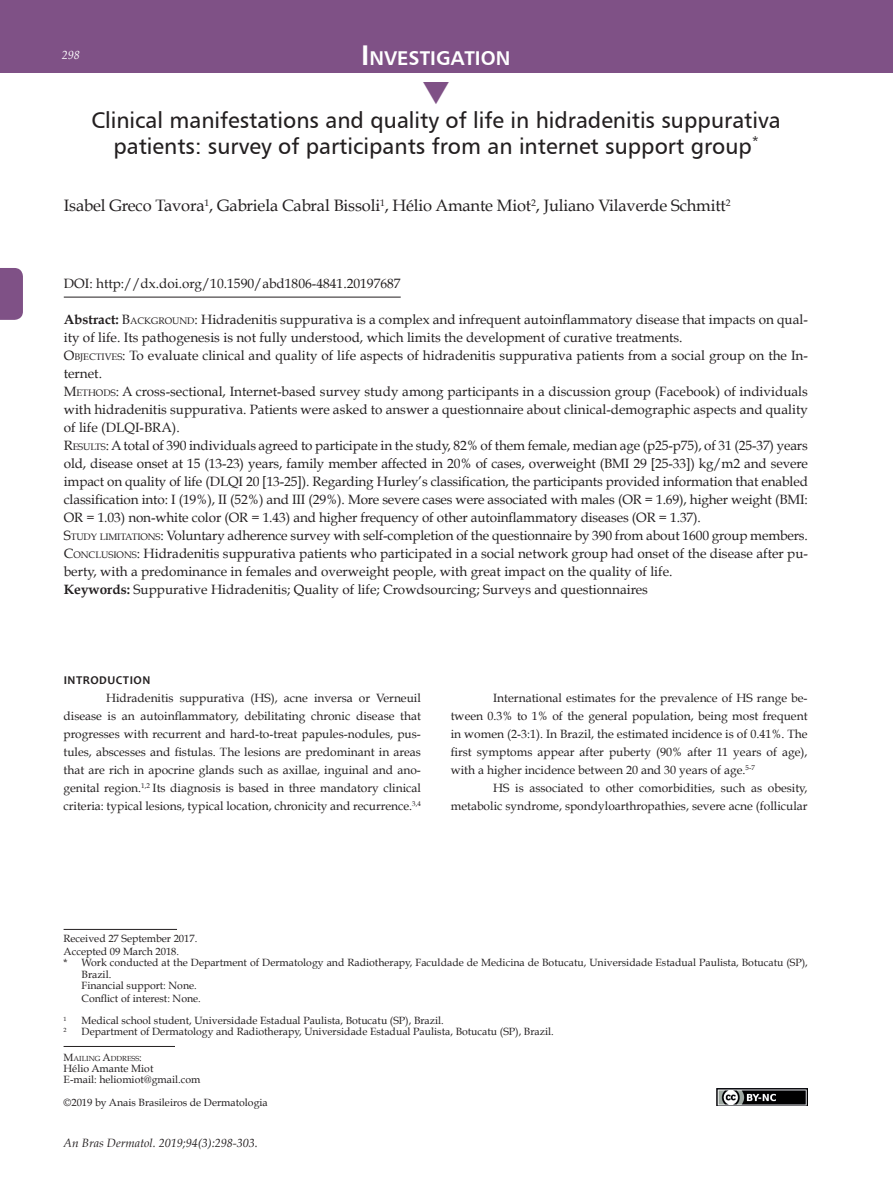
<style>
.page{position:relative;width:893px;height:1191px;background:#fff}
.page>*{position:absolute;margin:0;border:0;box-sizing:border-box;transform-origin:0 0}
.Titulo{font:22.5px/25.5px "Humanist 777 BT Roman B";color:#231f20;text-align:center}
.t1{font:19.95px "Humanist 777 BT Bold B";color:#fff}
.Autores{font:16.5px "Book Antiqua";letter-spacing:-.01em;color:#231f20}
.DOI{font:13.5px/18px "Book Antiqua";color:#231f20}
.ABD-ING_-_2016{font:12px/18px "Book Antiqua";color:#231f20;text-align:justify}
.t2{font:italic 12px "Book Antiqua";color:#231f20}
.ABD-ING_-_2016-2{font:700 12px "Candara";letter-spacing:.04em;color:#231f20}
.t3{font:italic 12px "Book Antiqua";color:#fff}
.Titulação{font:10.5px/11.2px "Book Antiqua";color:#231f20}
.Titulação-2{font:7.35px "Book Antiqua";color:#231f20}
.t4{font:6.15px "Book Antiqua";color:#231f20}
.s1{font-size:28.5px}
.s2{font-weight:700}
.s3{font-style:inherit}
.s4{font-size:9.45px}
.s5{font-size:10.5px}
</style>
<div class="page">
<svg style="left:0;top:268px;width:23px;height:52px"></svg>
<div style="left:0;top:0;width:893px;height:72px;background:#7f5186"></div>
<hr style="left:64px;top:297px;width:337px;height:1px;background:#231f20">
<hr style="left:64px;top:929px;width:113px;height:1px;background:#231f20">
<hr style="left:64px;top:1046px;width:111px;height:1px;background:#231f20">
<img style="left:717px;top:1088px;width:91px;height:18px">
<p class="t3" style="left:62px;top:48px;width:19px">298</p>
<p class="t1" style="left:361px;top:45px;width:151px"><span class="s1">I</span> NVESTIGATION</p>
<p class="Titulo" style="left:91px;top:107px;width:691px">Clinical manifestations and quality of life in hidradenitis suppurativa patients: survey of participants from an internet support group<sup>*</sup></p>
<p class="Autores" style="left:64px;top:196px;width:668px">Isabel Greco Tavora<sup>1</sup>, Gabriela Cabral Bissoli<sup>1</sup>, Hélio Amante Miot<sup>2</sup>, Juliano Vilaverde Schmitt<sup>2</sup></p>
<p class="DOI" style="left:64px;top:274px;width:338px">DOI: http://dx.doi.org/10.1590/abd1806-4841.20197687</p>
<p class="DOI" style="left:64px;top:310px;width:746px"><span class="s2">Abstract:</span> <span class="s3">B</span><span class="s4">ACKGROUND</span><span class="s3">:</span> Hidradenitis suppurativa is a complex and infrequent autoinflammatory disease that impacts on qual&shy;ity of life. Its pathogenesis is not fully understood, which limits the development of curative treatments.</p>
<p class="DOI" style="left:64px;top:346px;width:746px"><span class="s3">O</span><span class="s4">BJECTIVES</span><span class="s3">:</span> To evaluate clinical and quality of life aspects of hidradenitis suppurativa patients from a social group on the In&shy;ternet.</p>
<p class="DOI" style="left:64px;top:382px;width:746px;text-align:justify"><span class="s3">M</span><span class="s4">ETHODS</span><span class="s3">:</span> A cross-sectional, Internet-based survey study among participants in a discussion group (Facebook) of individuals with hidradenitis suppurativa. Patients were asked to answer a questionnaire about clinical-demographic aspects and quality of life (DLQI-BRA).</p>
<p class="DOI" style="left:64px;top:436px;width:746px;text-align:justify"><span class="s3">R</span><span class="s4">ESULTS</span><span class="s3">:</span> Atotal of 390 individuals agreed to participate in the study, 82% of them female, median age (p25-p75), of 31 (25-37) years old, disease onset at 15 (13-23) years, family member affected in 20% of cases, overweight (BMI 29 [25-33]) kg/m2 and severe impact on quality of life (DLQI 20 [13-25]). Regarding Hurley’s classification, the participants provided information that enabled classification into: I (19%), II (52%) and III (29%). More severe cases were associated with males (OR = 1.69), higher weight (BMI:<br>OR = 1.03) non-white color (OR = 1.43) and higher frequency of other autoinflammatory diseases (OR = 1.37).</p>
<p class="DOI" style="left:64px;top:526px;width:746px"><span class="s3">S</span><span class="s4">TUDY LIMITATIONS</span><span class="s3">:</span> Voluntary adherence survey with self-completion of the questionnaire by 390 from about 1600 group members.</p>
<p class="DOI" style="left:64px;top:544px;width:746px"><span class="s3">C</span><span class="s4">ONCLUSIONS</span><span class="s3">:</span> Hidradenitis suppurativa patients who participated in a social network group had onset of the disease after pu&shy;berty, with a predominance in females and overweight people, with great impact on the quality of life.</p>
<p class="DOI" style="left:64px;top:580px;width:586px"><span class="s2">Keywords:</span> Suppurative Hidradenitis; Quality of life; Crowdsourcing; Surveys and questionnaires</p>
<p class="ABD-ING_-_2016-2" style="left:64px;top:673px;width:88px">INTRODUCTION</p>
<p class="ABD-ING_-_2016" style="left:64px;top:689px;width:359px;text-indent:43px">Hidradenitis suppurativa (HS), acne inversa or Verneuil disease is an autoinflammatory, debilitating chronic disease that progresses with recurrent and hard-to-treat papules-nodules, pus&shy;tules, abscesses and fistulas. The lesions are predominant in areas that are rich in apocrine glands such as axillae, inguinal and ano&shy;genital region.<sup>1,2</sup> Its diagnosis is based in three mandatory clinical criteria: typical lesions, typical location, chronicity and recurrence.<sup>3,4</sup></p>
<p class="ABD-ING_-_2016" style="left:451px;top:689px;width:358px;text-indent:43px">International estimates for the prevalence of HS range be&shy;tween 0.3% to 1% of the general population, being most frequent in women (2-3:1). In Brazil, the estimated incidence is of 0.41%. The first symptoms appear after puberty (90% after 11 years of age), with a higher incidence between 20 and 30 years of age.<sup>5-7</sup></p>
<p class="ABD-ING_-_2016" style="left:451px;top:779px;width:358px;text-align:right">HS is associated to other comorbidities, such as obesity, metabolic syndrome, spondyloarthropathies, severe acne (follicular</p>
<p class="Titulação" style="left:64px;top:933px;width:135px">Received 27 September 2017.</p>
<p class="Titulação" style="left:64px;top:946px;width:117px">Accepted 09 March 2018.</p>
<p class="Titulação" style="left:82px;top:957px;width:728px;text-indent:-18px">* Work conducted at the Department of Dermatology and Radiotherapy, Faculdade de Medicina de Botucatu, Universidade Estadual Paulista, Botucatu (SP),<br>Brazil.</p>
<p class="Titulação" style="left:82px;top:979px;width:117px">Financial support: None.</p>
<p class="Titulação" style="left:82px;top:992px;width:121px">Conflict of interest: None.</p>
<p class="t4" style="left:64px;top:1014px;width:5px">1</p>
<p class="Titulação" style="left:82px;top:1015px;width:364px">Medical school student, Universidade Estadual Paulista, Botucatu (SP), Brazil.</p>
<p class="t4" style="left:64px;top:1026px;width:5px">2</p>
<p class="Titulação" style="left:82px;top:1026px;width:474px">Department of Dermatology and Radiotherapy, Universidade Estadual Paulista, Botucatu (SP), Brazil.</p>
<p class="Titulação-2" style="left:64px;top:1053px;width:80px"><span class="s5">M</span>AILING <span class="s5">A</span>DDRESS<span class="s5">:</span></p>
<p class="Titulação" style="left:64px;top:1063px;width:91px">Hélio Amante Miot</p>
<p class="Titulação" style="left:64px;top:1074px;width:138px">E-mail: heliomiot@gmail.com</p>
<p class="Titulação" style="left:64px;top:1096px;width:206px">©2019 by Anais Brasileiros de Dermatologia</p>
<p class="t2" style="left:64px;top:1135px;width:196px">An Bras Dermatol. 2019;94(3):298-303.</p>
</div>
